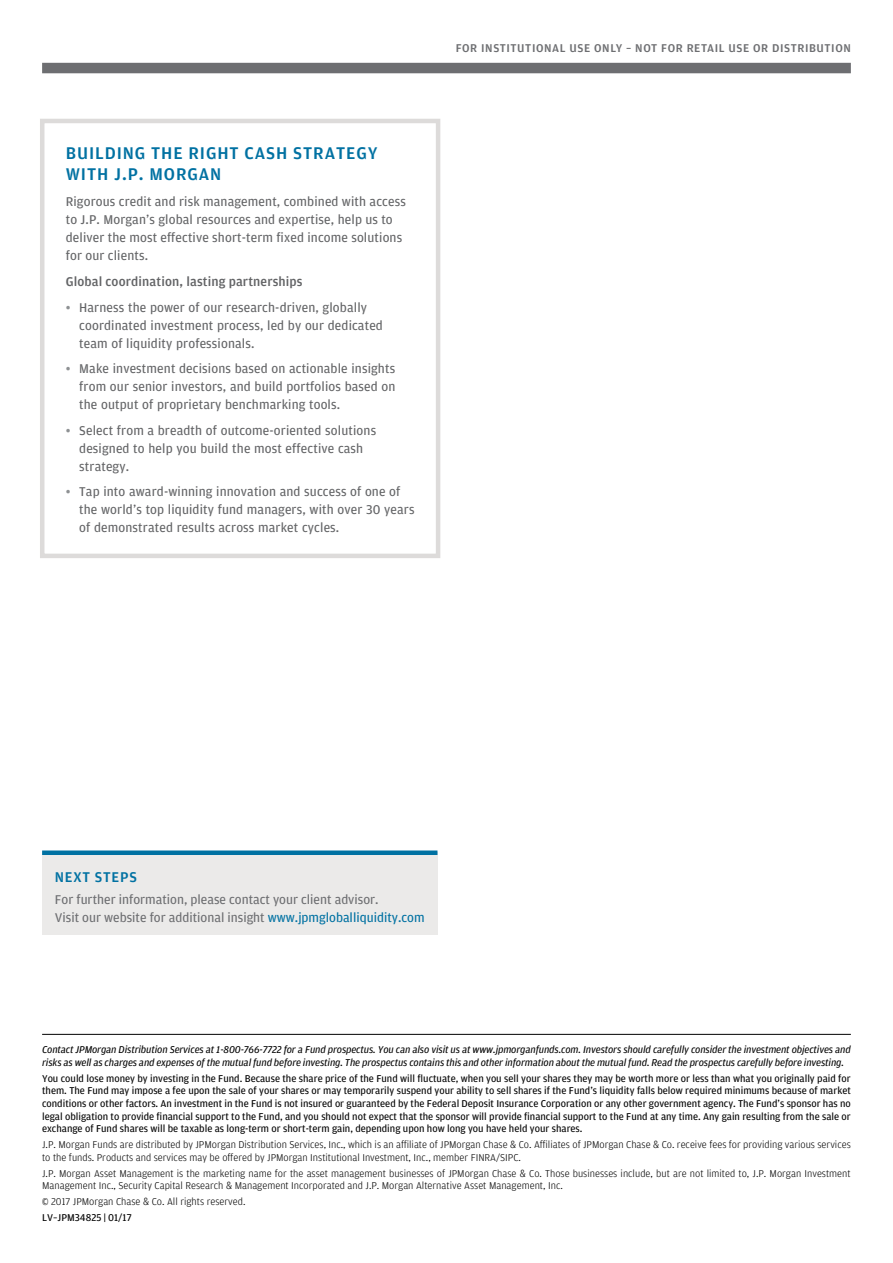
<style>
.page{position:relative;width:893px;height:1263px;background:#fff}
.page>*{position:absolute;margin:0;border:0;box-sizing:border-box;transform-origin:0 0}
.Sidebar_Title{font:500 18px/21px "Amplitude";letter-spacing:.05em;color:#0071a2}
.Next_Steps_Title{font:500 15px "Amplitude";letter-spacing:.05em;color:#0071a2}
.Sidebar_Copy{font:13.5px/18px "Amplitude";letter-spacing:.01em;color:#636466}
.Next_Steps_Body_Copy{font:13.5px/18px "Amplitude";color:#6d6e71}
.Sidebar_Copy-2{font:500 13.5px "Amplitude";letter-spacing:.01em;color:#636466}
.t1{font:500 12px "Amplitude";letter-spacing:.05em;color:#6d6e71}
.Disclaimer{font:10.5px/12.6px "Amplitude";color:#000;text-align:justify}
.Disclaimer-2{font:300 10.5px/12.6px "Amplitude";color:#000}
.Disclaimer_Bold_with{font:italic 10.5px/12.6px "Amplitude";letter-spacing:-.01em;color:#000}
.Product_code{font:10.5px "Amplitude";color:#000}
.s1{font-weight:500;color:#8e9193}
.s2{color:#0071a2}
</style>
<div class="page">
<div style="left:42px;top:63px;width:809px;height:10px;background:#6d6e71"></div>
<div style="left:40px;top:119px;width:400px;height:439px;border:4px solid #dddbda"></div>
<div style="left:42px;top:853px;width:395px;height:82px;background:#ebeae9"></div>
<div style="left:42px;top:850px;width:395px;height:5px;background:#0071a2"></div>
<hr style="left:42px;top:1034px;width:809px;height:1px;background:#000">
<p class="Sidebar_Title" style="left:66px;top:142px;width:313px">BUILDING THE RIGHT CASH STRATEGY<br>WITH J.P. MORGAN</p>
<p class="Sidebar_Copy" style="left:66px;top:192px;width:342px">Rigorous credit and risk management, combined with access to J.P. Morgan’s global resources and expertise, help us to deliver the most effective short-term fixed income solutions for our clients.</p>
<p class="Sidebar_Copy-2" style="left:66px;top:273px;width:238px">Global coordination, lasting partnerships</p>
<p class="Sidebar_Copy" style="left:79px;top:298px;width:305px;text-indent:-14px"><span class="s1">•</span> Harness the power of our research-driven, globally coordinated investment process, led by our dedicated team of liquidity professionals.</p>
<p class="Sidebar_Copy" style="left:79px;top:359px;width:318px;text-align:justify;text-indent:-14px"><span class="s1">•</span> Make investment decisions based on actionable insights from our senior investors, and build portfolios based on the output of proprietary benchmarking tools.</p>
<p class="Sidebar_Copy" style="left:79px;top:421px;width:298px;text-indent:-14px"><span class="s1">•</span> Select from a breadth of outcome-oriented solutions designed to help you build the most effective cash strategy.</p>
<p class="Sidebar_Copy" style="left:79px;top:482px;width:337px;text-indent:-14px"><span class="s1">•</span> Tap into award-winning innovation and success of one of the world’s top liquidity fund managers, with over 30 years of demonstrated results across market cycles.</p>
<p class="t1" style="left:456px;top:40px;width:397px">FOR INSTITUTIONAL USE ONLY – NOT FOR RETAIL USE OR DISTRIBUTION</p>
<p class="Next_Steps_Title" style="left:55px;top:867px;width:84px">NEXT STEPS</p>
<p class="Next_Steps_Body_Copy" style="left:55px;top:890px;width:371px">For further information, please contact your client advisor.<br>Visit our website for additional insight <span class="s2">www.jpmgloballiquidity.com</span></p>
<p class="Disclaimer_Bold_with" style="left:42px;top:1044px;width:810px">Contact JPMorgan Distribution Services at 1-800-766-7722 for a Fund prospectus. You can also visit us at www.jpmorganfunds.com. Investors should carefully consider the investment objectives and risks as well as charges and expenses of the mutual fund before investing. The prospectus contains this and other information about the mutual fund. Read the prospectus carefully before investing.</p>
<p class="Disclaimer" style="left:42px;top:1072px;width:810px">You could lose money by investing in the Fund. Because the share price of the Fund will fluctuate, when you sell your shares they may be worth more or less than what you originally paid for them. The Fund may impose a fee upon the sale of your shares or may temporarily suspend your ability to sell shares if the Fund’s liquidity falls below required minimums because of market conditions or other factors. An investment in the Fund is not insured or guaranteed by the Federal Deposit Insurance Corporation or any other government agency. The Fund’s sponsor has no legal obligation to provide financial support to the Fund, and you should not expect that the sponsor will provide financial support to the Fund at any time. Any gain resulting from the sale or exchange of Fund shares will be taxable as long-term or short-term gain, depending upon how long you have held your shares.</p>
<p class="Disclaimer-2" style="left:42px;top:1138px;width:810px">J.P. Morgan Funds are distributed by JPMorgan Distribution Services, Inc., which is an affiliate of JPMorgan Chase &amp; Co. Affiliates of JPMorgan Chase &amp; Co. receive fees for providing various services to the funds. Products and services may be offered by JPMorgan Institutional Investment, Inc., member FINRA/SIPC.</p>
<p class="Disclaimer-2" style="left:42px;top:1166px;width:810px">J.P. Morgan Asset Management is the marketing name for the asset management businesses of JPMorgan Chase &amp; Co. Those businesses include, but are not limited to, J.P. Morgan Investment<br>Management Inc., Security Capital Research &amp; Management Incorporated and J.P. Morgan Alternative Asset Management, Inc.</p>
<p class="Disclaimer-2" style="left:42px;top:1195px;width:205px">© 2017 JPMorgan Chase &amp; Co. All rights reserved.</p>
<p class="Product_code" style="left:42px;top:1211px;width:91px">LV–JPM34825 | 01/17</p>
</div>
